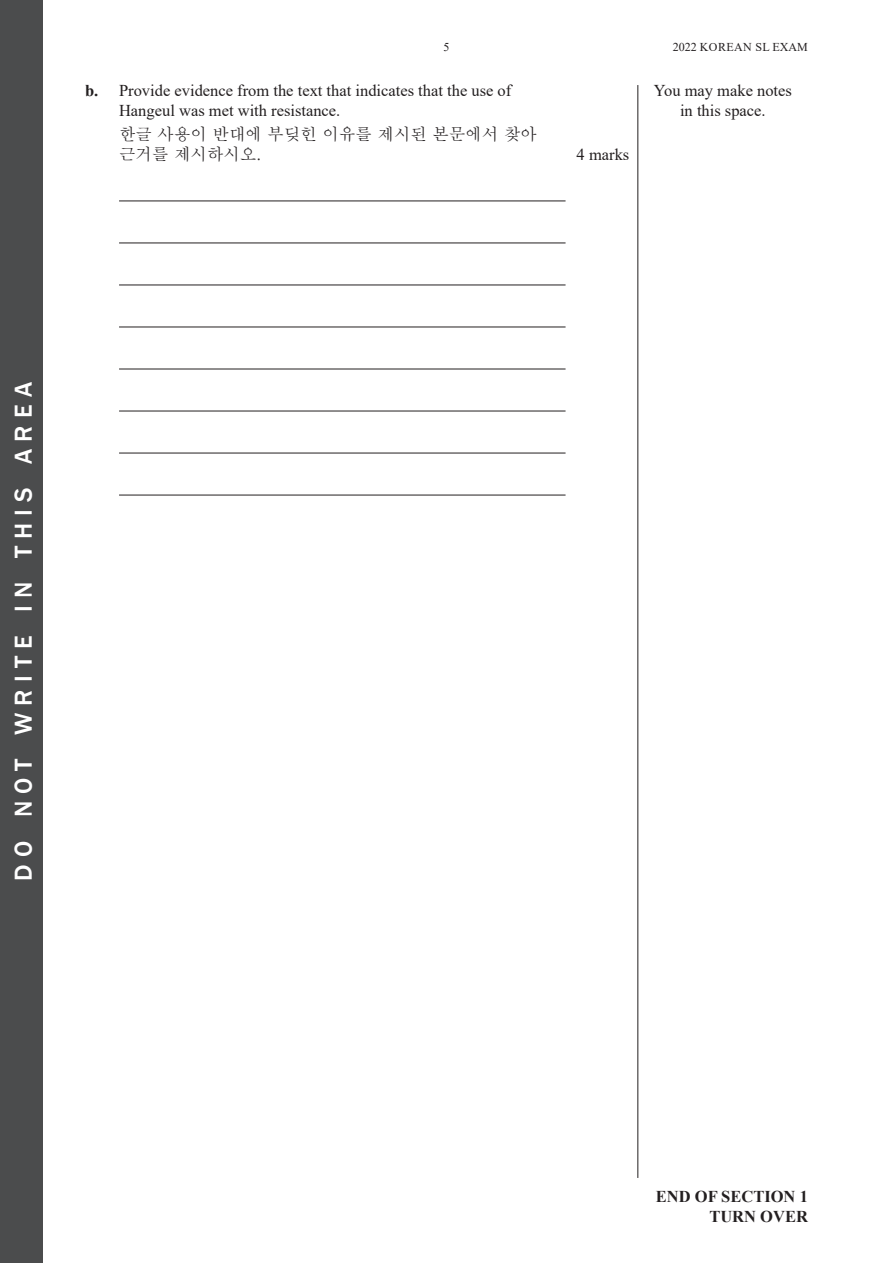
<style>
.page{position:relative;width:893px;height:1263px;background:#fff}
.page>*{position:absolute;margin:0;border:0;box-sizing:border-box;transform-origin:0 0}
.t1{font:500 25.2px "Franklin Gothic";letter-spacing:.285em;color:#fff}
.t2{font:16.5px/19.8px "Times New Roman";color:#231f20}
.t3{font:16.5px/19.8px "Batang";color:#231f20}
.t4{font:700 16.5px/19.8px "Times New Roman";color:#231f20;text-align:right}
.t5{font:12px "Times New Roman";color:#231f20}
.s1{font-weight:700}
</style>
<div class="page">
<div style="left:0;top:0;width:43px;height:1263px;background:#4b4c4d"></div>
<hr style="left:119px;top:201px;width:447px;height:1px;background:#231f20">
<hr style="left:119px;top:243px;width:447px;height:1px;background:#231f20">
<hr style="left:119px;top:285px;width:447px;height:1px;background:#231f20">
<hr style="left:119px;top:327px;width:447px;height:1px;background:#231f20">
<hr style="left:119px;top:369px;width:447px;height:1px;background:#231f20">
<hr style="left:119px;top:411px;width:447px;height:1px;background:#231f20">
<hr style="left:119px;top:453px;width:447px;height:1px;background:#231f20">
<hr style="left:119px;top:495px;width:447px;height:1px;background:#231f20">
<hr style="left:638px;top:85px;width:1px;height:1093px;background:#231f20">
<p class="t5" style="left:443px;top:38px;width:7px">5</p>
<p class="t5" style="left:673px;top:38px;width:45px">2022 Korean</p>
<p class="t5" style="left:755px;top:38px;width:54px">SL EXAM</p>
<p class="t2" style="left:119px;top:81px;width:394px;text-indent:-34px"><span class="s1">b.</span> Provide evidence from the text that indicates that the use of<br>Hangeul was met with resistance.</p>
<p class="t3" style="left:119px;top:125px;width:419px">한글 사용이 반대에 부딪힌 이유를 제시된 본문에서 찾아 근거를 제시하시오.</p>
<p class="t2" style="left:577px;top:144px;width:54px">4 marks</p>
<p class="t2" style="left:654px;top:81px;width:140px;text-align:center">You may make notes in this space.</p>
<h1 class="t1" style="left:8px;top:881px;width:500px;rotate:-90deg">do not write in this area</h1>
<p class="t4" style="left:656px;top:1186px;width:154px">END OF SECTION 1<br>TURN OVER</p>
</div>
